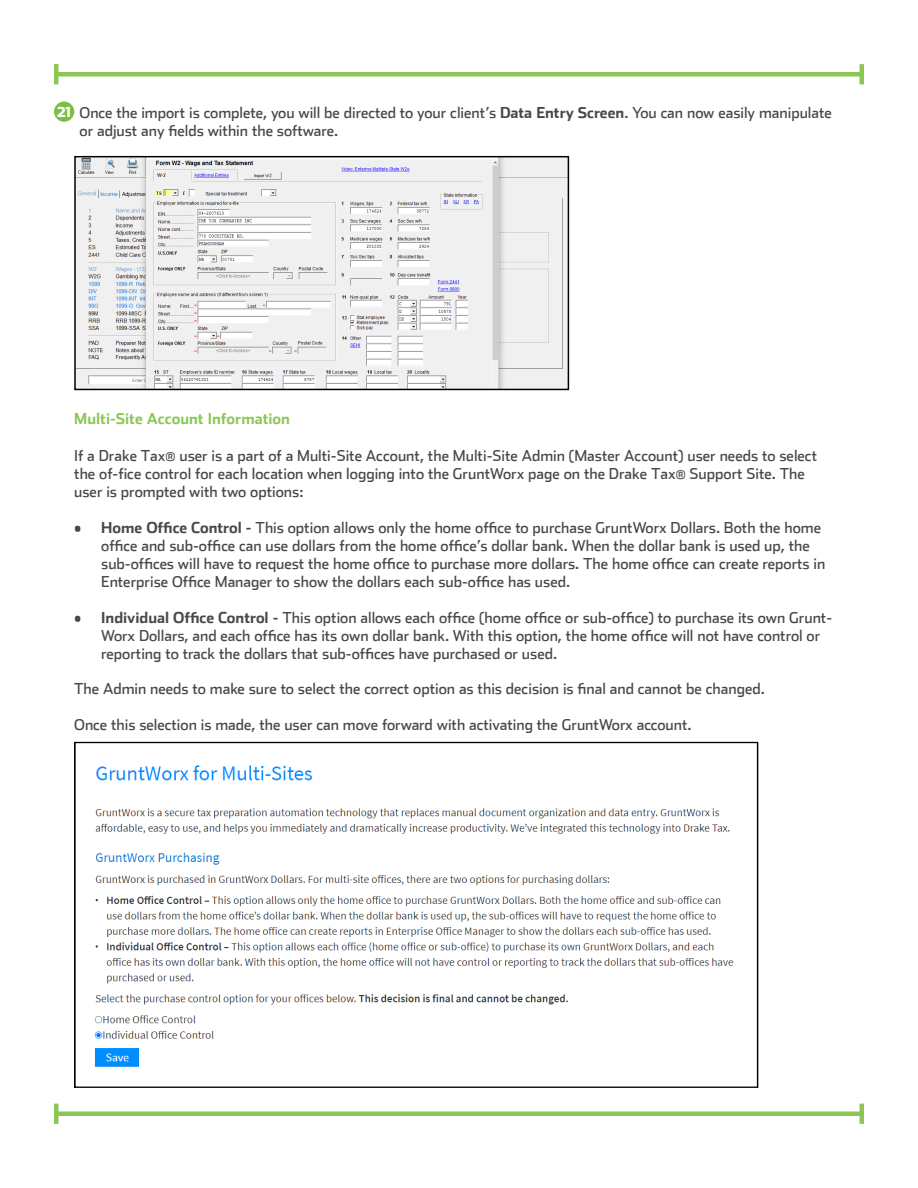
<style>
.page{position:relative;width:918px;height:1188px;background:#fff}
.page>*{position:absolute;margin:0;border:0;box-sizing:border-box;transform-origin:0 0}
.Grunt__H2{font:15px/18px "Stainless";color:#48484a}
.Paragraph__P{font:15px/18px "Stainless";color:#48484a}
.Grunt__H2-2{font:700 15px "Stainless";color:#8cc756}
.t1{font:900 13.5px "Stainless";color:#fff}
.s1{font-weight:700}
.s2{font-family:"Stainless BETA"}
.s3{font-family:"Stainless BETA";font-size:12px}
</style>
<div class="page">
<div style="left:54px;top:102px;width:20px;height:20px;background:#7ac143;border-radius:50%"></div>
<hr style="left:56px;top:1112px;width:806px;height:4px;background:#8cc756">
<hr style="left:54px;top:1104px;width:4px;height:20px;background:#8cc756">
<hr style="left:860px;top:1104px;width:4px;height:20px;background:#8cc756">
<hr style="left:56px;top:72px;width:806px;height:4px;background:#8cc756">
<hr style="left:54px;top:64px;width:4px;height:20px;background:#8cc756">
<hr style="left:860px;top:64px;width:4px;height:20px;background:#8cc756">
<img style="left:77px;top:159px;width:489px;height:228px">
<div style="left:74px;top:156px;width:495px;height:234px;border:2px solid #000"></div>
<img style="left:94px;top:765px;width:640px;height:302px">
<p class="t1" style="left:57px;top:103px;width:15px">21</p>
<p class="Paragraph__P" style="left:80px;top:103px;width:754px">Once the import is complete, you will be directed to your client’s <span class="s1">Data Entry Screen</span>. You can now easily manipulate or adjust any fields within the software.</p>
<h2 class="Grunt__H2-2" style="left:74px;top:409px;width:217px">Multi-Site Account Information</h2>
<h2 class="Grunt__H2" style="left:74px;top:446px;width:744px">If a Drake <span class="s2">Tax</span><span class="s3">®</span> user is a part of a Multi-Site Account, the Multi-Site Admin (Master Account) user needs to select the of-fice control for each location when logging into the GruntWorx page on the Drake <span class="s2">Tax</span><span class="s3">®</span> Support Site. The user is prompted with two options:</h2>
<p class="Grunt__H2" style="left:101px;top:518px;width:726px;text-indent:-27px"><span class="s1">• Home Office Control -</span> This option allows only the home office to purchase GruntWorx Dollars. Both the home office and sub-office can use dollars from the home office’s dollar bank. When the dollar bank is used up, the sub-offices will have to request the home office to purchase more dollars. The home office can create reports in Enterprise Office Manager to show the dollars each sub-office has used.</p>
<p class="Grunt__H2" style="left:101px;top:608px;width:732px;text-indent:-27px"><span class="s1">• Individual Office Control -</span> This option allows each office (home office or sub-office) to purchase its own Grunt-<br>Worx Dollars, and each office has its own dollar bank. With this option, the home office will not have control or reporting to track the dollars that sub-offices have purchased or used.</p>
<p class="Paragraph__P" style="left:74px;top:679px;width:692px">The Admin needs to make sure to select the correct option as this decision is final and cannot be changed.</p>
<p class="Paragraph__P" style="left:74px;top:715px;width:619px">Once this selection is made, the user can move forward with activating the GruntWorx account.</p>
</div>
